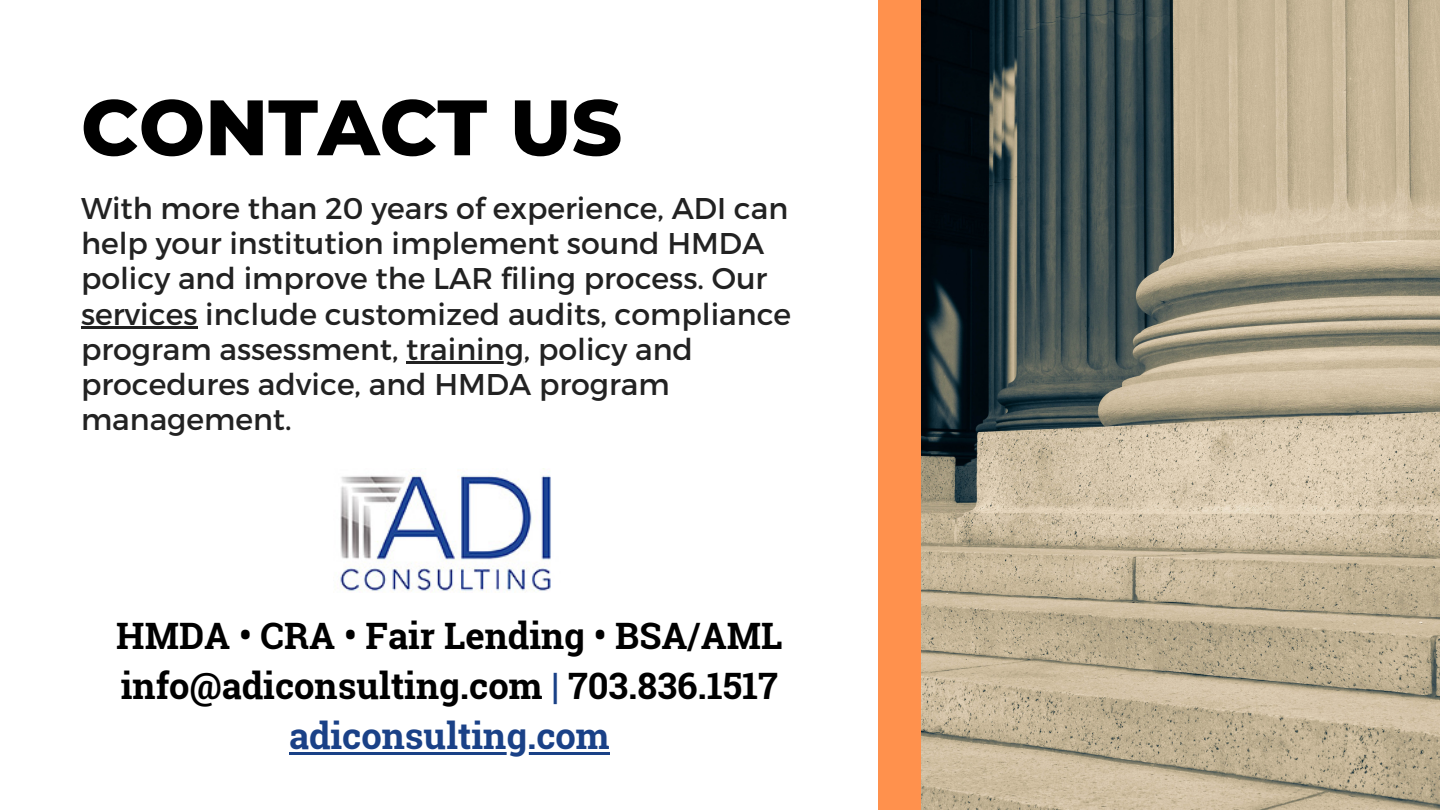
<style>
.page{position:relative;width:1440px;height:810px;background:#fff}
.page>*{position:absolute;margin:0;border:0;box-sizing:border-box;transform-origin:0 0}
.t1{font:800 78.3px "Montserrat";color:#000}
.t2{font:700 36.4px "Roboto Slab";color:#000}
.t3{font:700 36.4px "Roboto Slab";color:#1a4187}
.t4{font:30px/35.2px "Montserrat";color:#222}
.s1{color:#1a4187}
</style>
<div class="page">
<img style="left:921px;top:0;width:519px;height:810px">
<div style="left:878px;top:0;width:43px;height:810px;background:#ff914d"></div>
<hr style="left:81px;top:326px;width:116px;height:2px;background:#222">
<hr style="left:406px;top:361px;width:118px;height:3px;background:#222">
<hr style="left:289px;top:752px;width:321px;height:3px;background:#1a4187">
<img style="left:340px;top:472px;width:211px;height:120px">
<p class="t1" style="left:81px;top:79px;width:543px">CONTACT US</p>
<p class="t4" style="left:81px;top:189px;width:712px">With more than 20 years of experience, ADI can help your institution implement sound HMDA policy and improve the LAR filing process. Our services include customized audits, compliance program assessment, training, policy and procedures advice, and HMDA program management.</p>
<p class="t2" style="left:116px;top:611px;width:668px">HMDA • CRA • Fair Lending • BSA/AML</p>
<p class="t2" style="left:121px;top:661px;width:658px">info@adiconsulting.com <span class="s1">|</span> 703.836.1517</p>
<p class="t3" style="left:289px;top:711px;width:322px">adiconsulting.com</p>
</div>
